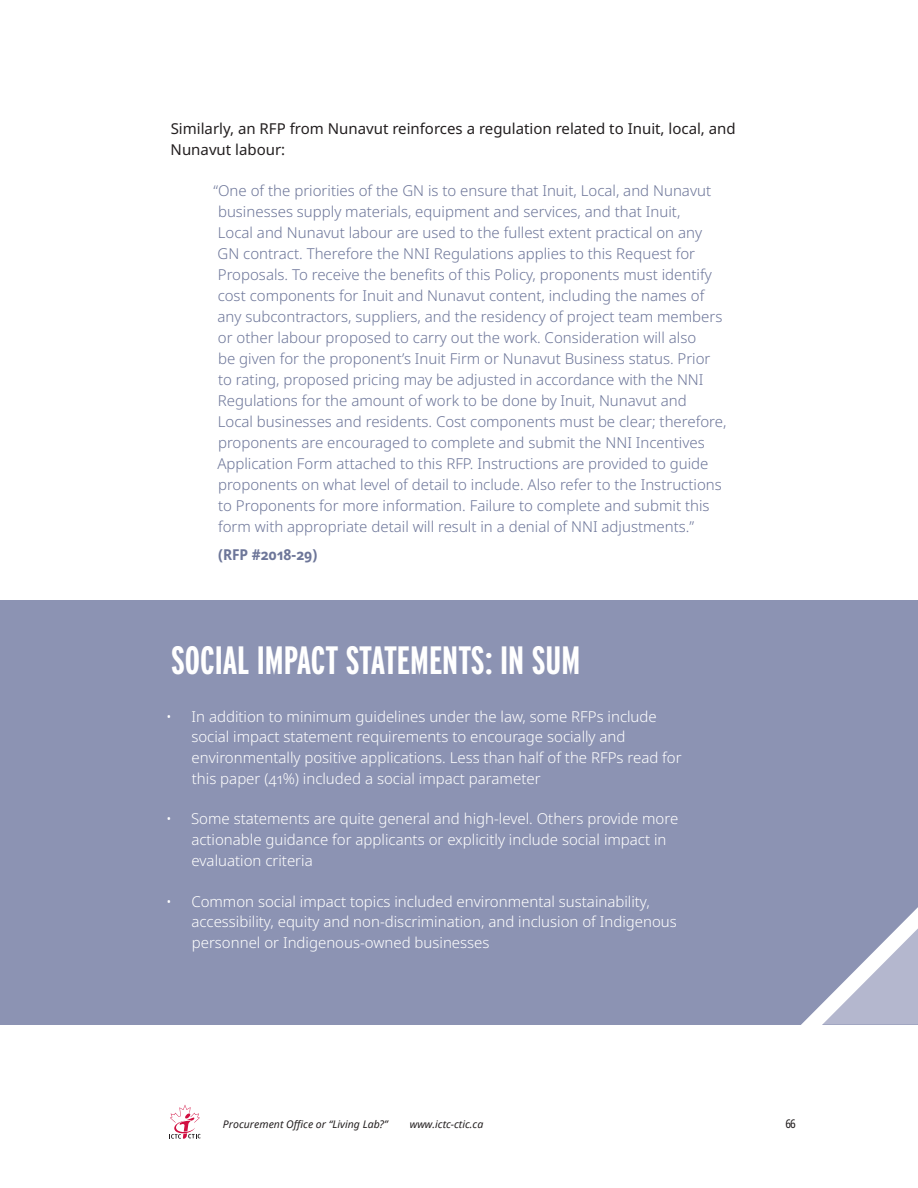
<style>
.page{position:relative;width:918px;height:1188px;background:#fff}
.page>*{position:absolute;margin:0;border:0;box-sizing:border-box;transform-origin:0 0}
.t1{font:700 39.45px "Interstate Compressed";color:#fff}
.t2{font:300 15px/21px "Noto Sans";color:#6d7699}
.t3{font:300 15px/20.7px "Noto Sans";color:#fff}
.t4{font:15px/21px "Noto Sans";color:#231f20}
.t5{font:700 semi-condensed 15px "Noto Sans";color:#6d7699}
.t6{font:condensed 12px "Noto Sans";color:#231f20}
.t7{font:italic 10.5px "Noto Sans";color:#231f20}
</style>
<div class="page">
<svg style="left:169px;top:1105px;width:32px;height:34px"></svg>
<div style="left:0;top:600px;width:918px;height:425px;background:#8c93b3"></div>
<svg style="left:801px;top:907px;width:117px;height:118px"></svg>
<p class="t4" style="left:171px;top:119px;width:567px">Similarly, an RFP from Nunavut reinforces a regulation related to Inuit, local, and<br>Nunavut labour:</p>
<p class="t2" style="left:213px;top:181px;width:515px">“One of the priorities of the GN is to ensure that Inuit, Local, and Nunavut businesses supply materials, equipment and services, and that Inuit,<br>Local and Nunavut labour are used to the fullest extent practical on any<br>GN contract. Therefore the NNI Regulations applies to this Request for Proposals. To receive the benefits of this Policy, proponents must identify cost components for Inuit and Nunavut content, including the names of any subcontractors, suppliers, and the residency of project team members or other labour proposed to carry out the work. Consideration will also<br>be given for the proponent’s Inuit Firm or Nunavut Business status. Prior<br>to rating, proposed pricing may be adjusted in accordance with the NNI Regulations for the amount of work to be done by Inuit, Nunavut and<br>Local businesses and residents. Cost components must be clear; therefore, proponents are encouraged to complete and submit the NNI Incentives Application Form attached to this RFP. Instructions are provided to guide proponents on what level of detail to include. Also refer to the Instructions to Proponents for more information. Failure to complete and submit this form with appropriate detail will result in a denial of NNI adjustments.”</p>
<p class="t5" style="left:218px;top:544px;width:101px">(RFP #2018-29)</p>
<h1 class="t1" style="left:171px;top:638px;width:411px">SOCIAL IMPACT STATEMENTS: IN SUM</h1>
<p class="t3" style="left:191px;top:706px;width:492px;text-indent:-25px">• In addition to minimum guidelines under the law, some RFPs include social impact statement requirements to encourage socially and environmentally positive applications. Less than half of the RFPs read for this paper (41%) included a social impact parameter</p>
<p class="t3" style="left:191px;top:809px;width:489px;text-indent:-25px">• Some statements are quite general and high-level. Others provide more actionable guidance for applicants or explicitly include social impact in evaluation criteria</p>
<p class="t3" style="left:191px;top:891px;width:487px;text-indent:-25px">• Common social impact topics included environmental sustainability, accessibility, equity and non-discrimination, and inclusion of Indigenous personnel or Indigenous-owned businesses</p>
<p class="t7" style="left:223px;top:1117px;width:167px">Procurement Office or “Living Lab?”</p>
<p class="t7" style="left:410px;top:1117px;width:75px">www.ictc-ctic.ca</p>
<p class="t6" style="left:785px;top:1116px;width:12px">66</p>
</div>
